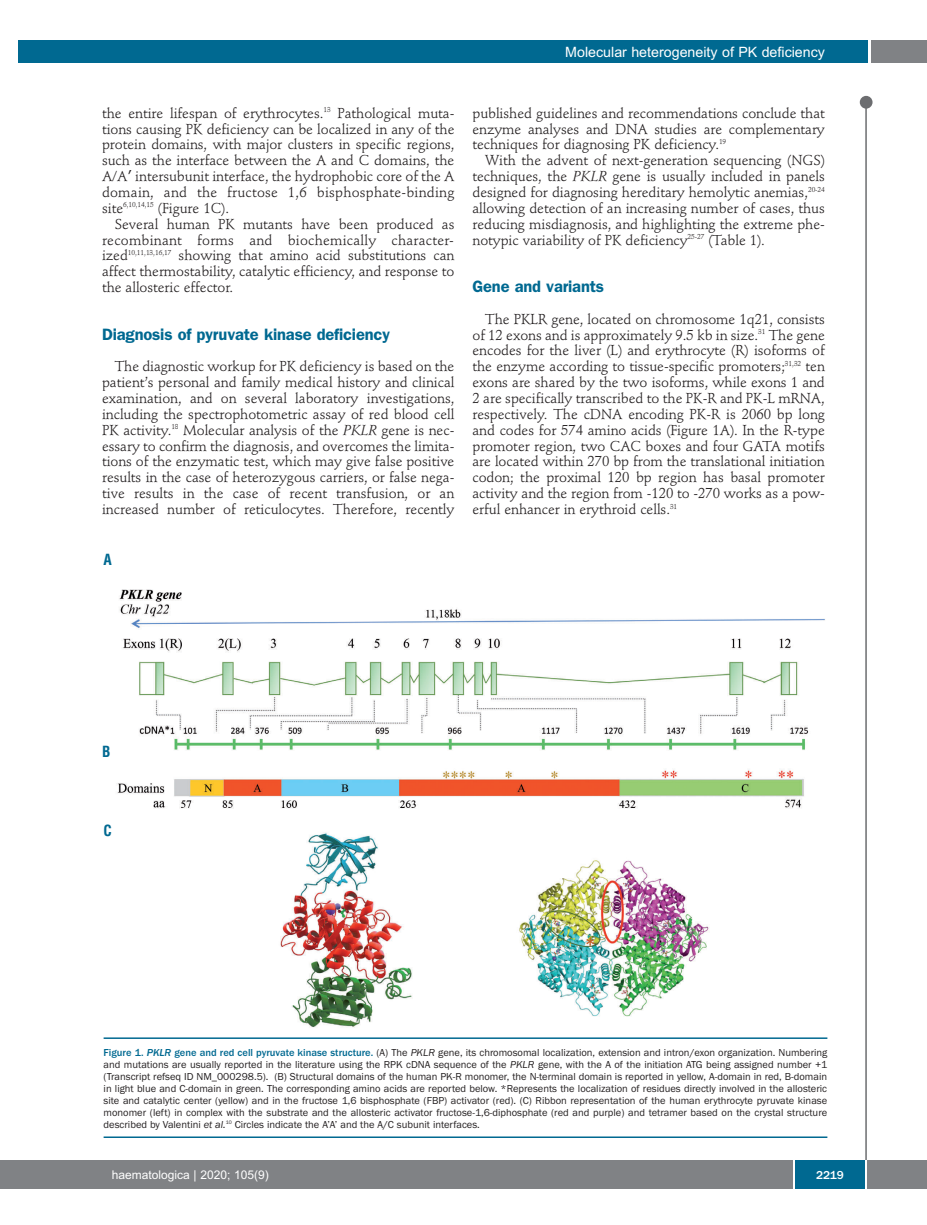
<style>
.page{position:relative;width:927px;height:1225px;background:#fff}
.page>*{position:absolute;margin:0;border:0;box-sizing:border-box;transform-origin:0 0}
.t1{font:600 16.5px "Franklin Gothic";letter-spacing:-.01em;color:#006991}
.t2{font:700 condensed 15px "Helvetica";color:#006991}
.t3{font:14.25px/15.9px "Stempel Schneidler";letter-spacing:-.005em;color:#231f20;text-align:justify}
.t4{font:14.25px "Arial";color:#fff}
.t5{font:12px "Arial";color:#fff}
.t6{font:500 12px "Franklin Gothic";color:#fff}
.t7{font:10.5px/12px "Franklin Gothic";color:#231f20;text-align:justify}
.s1{font-family:"Lucida Grande"}
.s2{font-style:italic}
.s3{font-weight:500;color:#006991}
.s4{font-weight:500;font-style:italic;color:#006991}
</style>
<div class="page">
<div style="left:860px;top:96px;width:12px;height:13px;background:#6c6d70;border-radius:50%"></div>
<hr style="left:865px;top:98px;width:2px;height:1062px;background:#6c6d70">
<div style="left:871px;top:40px;width:56px;height:22px;background:#808285"></div>
<div style="left:18px;top:40px;width:849px;height:22px;background:#006991"></div>
<div style="left:17px;top:1160px;width:910px;height:28px;background:#808285"></div>
<div style="left:795px;top:1160px;width:70px;height:28px;background:#006991"></div>
<hr style="left:793px;top:1160px;width:2px;height:28px;background:#fff">
<hr style="left:865px;top:1160px;width:2px;height:28px;background:#fff">
<div style="left:0;top:1160px;width:17px;height:28px;background:#808285"></div>
<img style="left:117px;top:589px;width:708px;height:439px">
<hr style="left:104px;top:1037px;width:723px;height:2px;background:#006991">
<hr style="left:104px;top:1136px;width:723px;height:2px;background:#006991">
<p class="t4" style="left:565px;top:44px;width:261px">Molecular heterogeneity of PK deficiency</p>
<p class="t3" style="left:102px;top:106px;width:354px">the entire lifespan of erythrocytes.<sup>13</sup> Pathological muta&shy;tions causing PK deficiency can be localized in any of the protein domains, with major clusters in specific regions, such as the interface between the A and C domains, the A/A<span class="s1">′</span> intersubunit interface, the hydrophobic core of the A domain, and the fructose 1,6 bisphosphate-binding site<sup>6,10,14,15</sup> (Figure 1C).</p>
<p class="t3" style="left:102px;top:217px;width:354px;text-indent:13px">Several human PK mutants have been produced as recombinant forms and biochemically character&shy;ized<sup>10,11,13,16,17</sup> showing that amino acid substitutions can affect thermostability, catalytic efficiency, and response to the allosteric effector.</p>
<p class="t1" style="left:102px;top:328px;width:290px">Diagnosis of pyruvate kinase deficiency</p>
<p class="t3" style="left:102px;top:360px;width:354px;text-indent:13px">The diagnostic workup for PK deficiency is based on the patient’s personal and family medical history and clinical examination, and on several laboratory investigations, including the spectrophotometric assay of red blood cell PK activity.<sup>18</sup> Molecular analysis of the <span class="s2">PKLR</span> gene is nec&shy;essary to confirm the diagnosis, and overcomes the limita&shy;tions of the enzymatic test, which may give false positive results in the case of heterozygous carriers, or false nega&shy;tive results in the case of recent transfusion, or an increased number of reticulocytes. Therefore, recently</p>
<p class="t2" style="left:104px;top:551px;width:10px">A</p>
<p class="t3" style="left:472px;top:106px;width:354px">published guidelines and recommendations conclude that enzyme analyses and DNA studies are complementary techniques for diagnosing PK deficiency.<sup>19</sup></p>
<p class="t3" style="left:472px;top:154px;width:354px;text-indent:13px">With the advent of next-generation sequencing (NGS) techniques, the <span class="s2">PKLR</span> gene is usually included in panels designed for diagnosing hereditary hemolytic anemias,<sup>20-24 </sup>allowing detection of an increasing number of cases, thus reducing misdiagnosis, and highlighting the extreme phe&shy;notypic variability of PK deficiency<sup>25-27</sup> (Table 1).</p>
<p class="t1" style="left:472px;top:281px;width:133px">Gene and variants</p>
<p class="t3" style="left:472px;top:312px;width:354px;text-indent:13px">The PKLR gene, located on chromosome 1q21, consists of 12 exons and is approximately 9.5 kb in size.<sup>31</sup> The gene encodes for the liver (L) and erythrocyte (R) isoforms of the enzyme according to tissue-specific promoters;<sup>31,32</sup> ten exons are shared by the two isoforms, while exons 1 and 2 are specifically transcribed to the PK-R and PK-L mRNA, respectively. The cDNA encoding PK-R is 2060 bp long and codes for 574 amino acids (Figure 1A). In the R-type promoter region, two CAC boxes and four GATA motifs are located within 270 bp from the translational initiation codon; the proximal 120 bp region has basal promoter activity and the region from -120 to -270 works as a pow&shy;erful enhancer in erythroid cells.<sup>31</sup></p>
<p class="t2" style="left:102px;top:743px;width:10px">B</p>
<p class="t2" style="left:104px;top:822px;width:10px">C</p>
<p class="t7" style="left:104px;top:1046px;width:725px"><span class="s3">Figure 1.</span> <span class="s4">PKLR</span> <span class="s3">gene and red cell pyruvate kinase structure.</span> (A) The <span class="s2">PKLR</span> gene, its chromosomal localization, extension and intron/exon organization. Numbering and mutations are usually reported in the literature using the RPK cDNA sequence of the <span class="s2">PKLR</span> gene, with the A of the initiation ATG being assigned number +1 (Transcript refseq ID NM_000298.5). (B) Structural domains of the human PK-R monomer, the N-terminal domain is reported in yellow, A-domain in red, B-domain in light blue and C-domain in green. The corresponding amino acids are reported below. *Represents the localization of residues directly involved in the allosteric site and catalytic center (yellow) and in the fructose 1,6 bisphosphate (FBP) activator (red). (C) Ribbon representation of the human erythrocyte pyruvate kinase monomer (left) in complex with the substrate and the allosteric activator fructose-1,6-diphosphate (red and purple) and tetramer based on the crystal structure described by Valentini <span class="s2">et al.</span><sup>10</sup> Circles indicate the A’A’ and the A/C subunit interfaces.</p>
<p class="t5" style="left:112px;top:1167px;width:158px">haematologica | 2020; 105(9)</p>
<p class="t6" style="left:816px;top:1167px;width:29px">2219</p>
</div>
